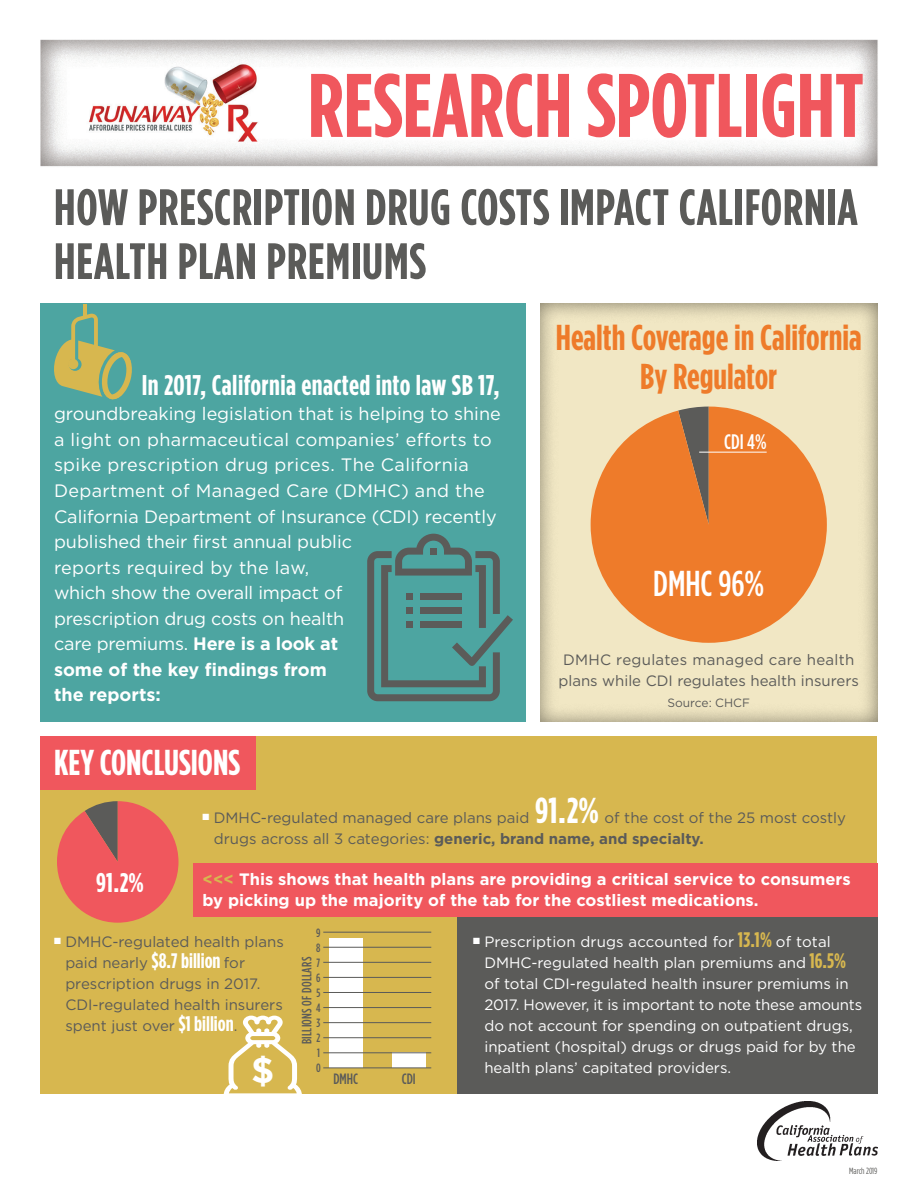
<style>
.page{position:relative;width:918px;height:1188px;background:#fff}
.page>*{position:absolute;margin:0;border:0;box-sizing:border-box;transform-origin:0 0}
.t1{font:700 90px "Gotham Condensed";color:#f0575d}
.t2{font:700 51px/54px "Gotham Condensed";letter-spacing:.015em;color:#5b5b59}
.t3{font:700 36px/39px "Gotham Condensed";color:#ee7b2a;text-align:center}
.t4{font:700 36px "Gotham Condensed";color:#fff}
.t5{font:500 36px "Gotham Condensed";color:#fff}
.t6{font:700 36px "Gotham";color:#fff}
.t7{font:700 28.5px "Gotham Condensed";letter-spacing:.015em;color:#fff}
.t8{font:700 27px "Gotham Condensed";color:#fff}
.t9{font:500 21px "Gotham Condensed";color:#fff}
.t10{font:18px/25.5px "Gotham";color:#fff}
.t11{font:700 16.5px/21px "Gotham";color:#fff}
.t12{font:15px/21px "Gotham";color:#5b5b59}
.t13{font:15px/21px "Gotham";color:#fff}
.t14{font:500 15px "Gotham Condensed";color:#5b5b59}
.t15{font:500 13.5px "Gotham Condensed";letter-spacing:.02em;color:#5b5b59}
.t16{font:12px "Gotham";color:#5b5b59}
.t17{font:500 12px/15px "Gotham Condensed";color:#5b5b59;text-align:justify}
.t18{font:9px "Gotham Condensed";color:#5b5b59}
.s1{font-weight:700}
.s2{color:#d7b74f}
.s3{font-family:"Gotham Condensed";font-weight:700;font-size:21px;color:#fff}
.s4{font-family:"Gotham Condensed";font-weight:700;font-size:21px;color:#d7b74f}
</style>
<div class="page">
<div style="left:40px;top:736px;width:838px;height:358px;background:#d7b74f"></div>
<div style="left:457px;top:916px;width:421px;height:178px;background:#5b5b59"></div>
<div style="left:40px;top:304px;width:486px;height:418px;background:#4da5a1"></div>
<div style="left:40px;top:736px;width:216px;height:54px;background:#f0575d"></div>
<div style="left:193px;top:863px;width:685px;height:54px;background:#f0575d"></div>
<div style="left:539px;top:303px;width:339px;height:421px;background:#5b5b59;opacity:.75"></div>
<img style="left:40px;top:39px;width:838px;height:128px">
<img style="left:757px;top:1101px;width:121px;height:60px">
<svg style="left:591px;top:407px;width:236px;height:236px;background:#e9914c"></svg>
<hr style="left:699px;top:452px;width:68px;height:1px;background:#fff">
<svg style="left:54px;top:314px;width:78px;height:86px"></svg>
<hr style="left:83px;top:304px;width:4px;height:13px;background:#d7b74f">
<svg style="left:367px;top:534px;width:146px;height:167px"></svg>
<div style="left:406px;top:593px;width:7px;height:7px;background:#5b5b59"></div>
<div style="left:420px;top:593px;width:41px;height:7px;background:#5b5b59"></div>
<div style="left:406px;top:607px;width:7px;height:7px;background:#5b5b59"></div>
<div style="left:420px;top:607px;width:41px;height:7px;background:#5b5b59"></div>
<div style="left:406px;top:621px;width:7px;height:7px;background:#5b5b59"></div>
<div style="left:420px;top:621px;width:41px;height:7px;background:#5b5b59"></div>
<svg style="left:57px;top:801px;width:121px;height:122px"></svg>
<svg style="left:224px;top:1016px;width:78px;height:78px"></svg>
<div style="left:329px;top:939px;width:34px;height:129px;background:#fff"></div>
<div style="left:392px;top:1052px;width:34px;height:16px;background:#fff"></div>
<hr style="left:323px;top:1068px;width:108px;height:1px;background:#5b5b59">
<hr style="left:323px;top:932px;width:108px;height:1px;background:#5b5b59">
<hr style="left:323px;top:947px;width:108px;height:1px;background:#5b5b59">
<hr style="left:323px;top:962px;width:108px;height:1px;background:#5b5b59">
<hr style="left:323px;top:977px;width:108px;height:1px;background:#5b5b59">
<hr style="left:323px;top:992px;width:108px;height:1px;background:#5b5b59">
<hr style="left:323px;top:1007px;width:108px;height:1px;background:#5b5b59">
<hr style="left:323px;top:1022px;width:108px;height:1px;background:#5b5b59">
<hr style="left:323px;top:1037px;width:108px;height:1px;background:#5b5b59">
<hr style="left:323px;top:1052px;width:108px;height:1px;background:#5b5b59">
<h1 class="t1" style="left:308px;top:55px;width:558px">RESEARCH SPOTLIGHT</h1>
<h2 class="t2" style="left:54px;top:179px;width:805px">HOW PRESCRIPTION DRUG COSTS IMPACT CALIFORNIA<br>HEALTH PLAN PREMIUMS</h2>
<h3 class="t7" style="left:142px;top:369px;width:360px">In 2017, California enacted into law SB 17,</h3>
<p class="t10" style="left:54px;top:401px;width:448px">groundbreaking legislation that is helping to shine a light on pharmaceutical companies’ efforts to spike prescription drug prices. The California Department of Managed Care (DMHC) and the California Department of Insurance (CDI) recently published their first annual public<br>reports required by the law,<br>which show the overall impact of<br>prescription drug costs on health<br>care premiums. <span class="s1">Here is a look at<br>some of the key findings from<br>the reports:</span></p>
<h3 class="t3" style="left:556px;top:317px;width:307px">Health Coverage in California<br>By Regulator</h3>
<p class="t9" style="left:724px;top:430px;width:44px">CDI 4%</p>
<h3 class="t5" style="left:653px;top:564px;width:113px">DMHC 96%</h3>
<p class="t12" style="left:558px;top:649px;width:302px;text-align:center">DMHC regulates managed care health plans while CDI regulates health insurers</p>
<p class="t16" style="left:667px;top:696px;width:84px">Source: CHCF</p>
<h3 class="t4" style="left:54px;top:742px;width:188px">KEY CONCLUSIONS</h3>
<p class="t12" style="left:202px;top:807px;width:328px"><sup>■</sup> DMHC-regulated managed care plans paid</p>
<h3 class="t4" style="left:535px;top:790px;width:65px">91.2%</h3>
<p class="t12" style="left:214px;top:807px;width:634px;text-indent:391px">of the cost of the 25 most costly drugs across all 3 categories: <span class="s1">generic, brand name, and specialty.</span></p>
<p class="t11" style="left:202px;top:868px;width:650px"><span class="s2">&lt;&lt;&lt;</span> This shows that health plans are providing a critical service to consumers by picking up the majority of the tab for the costliest medications.</p>
<p class="t12" style="left:65px;top:931px;width:220px;text-indent:-11px"><sup>■</sup> DMHC-regulated health plans paid nearly <span class="s3">$8.7 billion</span> for prescription drugs in 2017.<br>CDI-regulated health insurers spent just over <span class="s3">$1 billion</span>.</p>
<p class="t13" style="left:484px;top:931px;width:379px;text-indent:-11px">■ Prescription drugs accounted for <span class="s4">13.1%</span> of total DMHC-regulated health plan premiums and <span class="s4">16.5% </span>of total CDI-regulated health insurer premiums in 2017. However, it is important to note these amounts do not account for spending on outpatient drugs, inpatient (hospital) drugs or drugs paid for by the health plans’ capitated providers.</p>
<h3 class="t8" style="left:96px;top:867px;width:49px">91.2%</h3>
<p class="t17" style="left:316px;top:925px;width:6px">9<br>8<br>7<br>6<br>5<br>4<br>3<br>2<br>1<br>0</p>
<p class="t15" style="left:299px;top:1044px;width:89px;rotate:-90deg">BILLIONS OF DOLLARS</p>
<h3 class="t6" style="left:251px;top:1049px;width:25px">$</h3>
<p class="t14" style="left:333px;top:1070px;width:26px">DMHC</p>
<p class="t14" style="left:402px;top:1070px;width:16px">CDI</p>
<p class="t18" style="left:849px;top:1166px;width:30px">March 2019</p>
</div>
